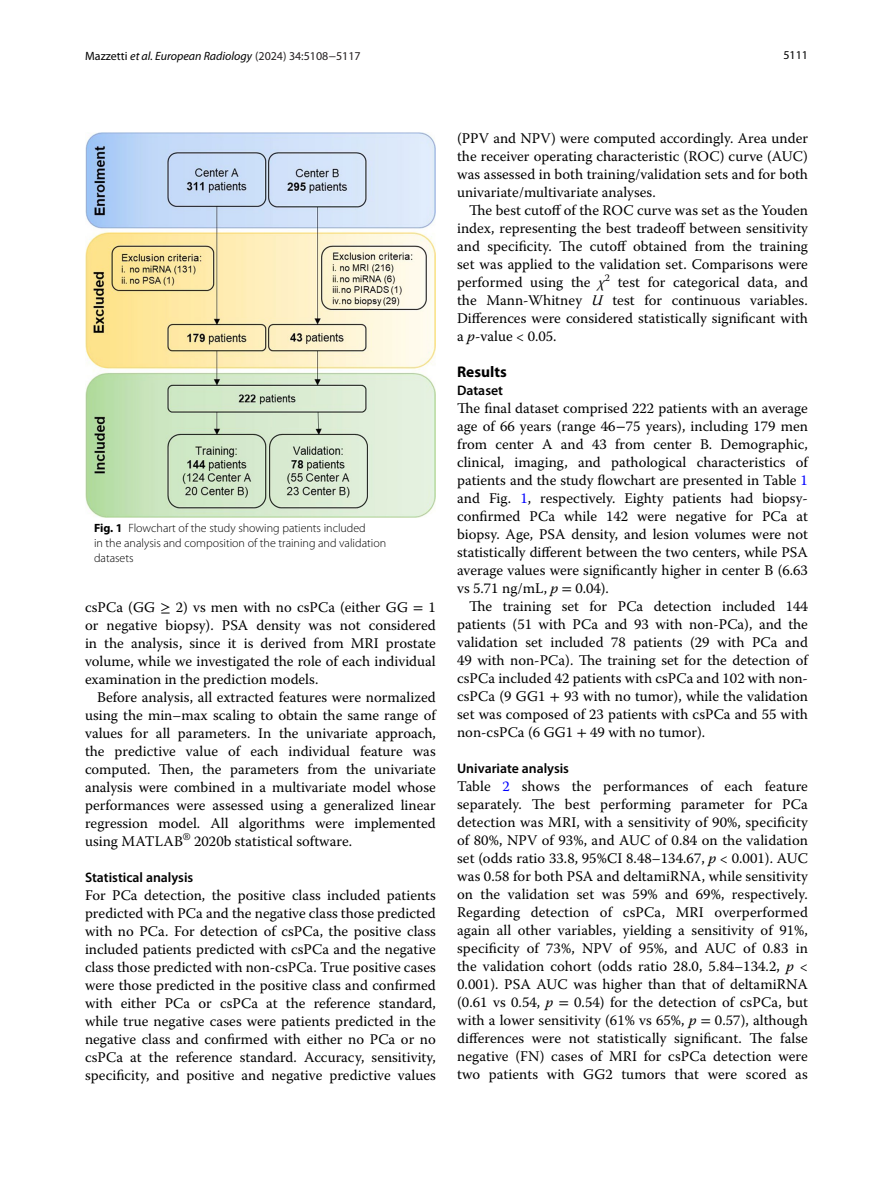
<style>
.page{position:relative;width:893px;height:1187px;background:#fff}
.page>*{position:absolute;margin:0;border:0;box-sizing:border-box;transform-origin:0 0}
.t1{font:700 15.45px "Myriad Pro";color:#000}
.t2{font:14.7px/18px "Warnock Pro";color:#000;text-align:justify}
.t3{font:600 13.8px "Myriad Pro";color:#000}
.t4{font:300 12px/15px "Myriad Pro";color:#000}
.t5{font:italic 12px "Myriad Pro";color:#000}
.t6{font:12px "Myriad Pro Regular 3";color:#000}
.s1{font-family:"Myriad Pro Regular 2";font-style:normal}
.s2{font-style:normal;color:#231f20}
.s3{font-weight:700}
.s4{font-family:"STIX"}
.s5{font-style:italic}
.s6{color:#00f}
</style>
<div class="page">
<img style="left:86px;top:133px;width:349px;height:384px">
<p class="t5" style="left:85px;top:48px;width:277px"><span class="s1">Mazzetti</span> et al. European Radiology <span class="s2">(2024) 34:5108-5117</span></p>
<p class="t6" style="left:783px;top:47px;width:26px">5111</p>
<p class="t4" style="left:94px;top:521px;width:294px"><span class="s3">Fig. 1</span> Flowchart of the study showing patients included<br>in the analysis and composition of the training and validation datasets</p>
<p class="t2" style="left:85px;top:597px;width:352px">csPCa (GG <span class="s4">≥</span> 2) vs men with no csPCa (either GG <span class="s4">=</span> 1 or negative biopsy). PSA density was not considered in the analysis, since it is derived from MRI prostate volume, while we investigated the role of each individual examination in the prediction models.</p>
<p class="t2" style="left:85px;top:687px;width:352px;text-indent:12px">Before analysis, all extracted features were normalized using the min–max scaling to obtain the same range of values for all parameters. In the univariate approach, the predictive value of each individual feature was computed. Then, the parameters from the univariate analysis were combined in a multivariate model whose performances were assessed using a generalized linear regression model. All algorithms were implemented using MATLAB<sup>®</sup> 2020b statistical software.</p>
<p class="t3" style="left:85px;top:868px;width:110px">Statistical analysis</p>
<p class="t2" style="left:85px;top:885px;width:352px">For PCa detection, the positive class included patients predicted with PCa and the negative class those predicted with no PCa. For detection of csPCa, the positive class included patients predicted with csPCa and the negative class those predicted with non-csPCa. True positive cases were those predicted in the positive class and confirmed with either PCa or csPCa at the reference standard, while true negative cases were patients predicted in the negative class and confirmed with either no PCa or no csPCa at the reference standard. Accuracy, sensitivity, specificity, and positive and negative predictive values</p>
<p class="t2" style="left:457px;top:128px;width:352px">(PPV and NPV) were computed accordingly. Area under the receiver operating characteristic (ROC) curve (AUC) was assessed in both training/validation sets and for both univariate/multivariate analyses.</p>
<p class="t2" style="left:457px;top:200px;width:352px;text-indent:12px">The best cutoff of the ROC curve was set as the Youden index, representing the best tradeoff between sensitivity and specificity. The cutoff obtained from the training set was applied to the validation set. Comparisons were performed using the <span class="s5">χ</span><sup>2</sup> test for categorical data, and the Mann-Whitney <span class="s5">U</span> test for continuous variables.<br>Differences were considered statistically significant with a <span class="s5">p</span>-value &lt; 0.05.</p>
<p class="t1" style="left:457px;top:361px;width:51px">Results</p>
<p class="t3" style="left:457px;top:381px;width:47px">Dataset</p>
<p class="t2" style="left:457px;top:398px;width:352px">The final dataset comprised 222 patients with an average age of 66 years (range 46<span class="s4">−</span>75 years), including 179 men from center A and 43 from center B. Demographic, clinical, imaging, and pathological characteristics of patients and the study flowchart are presented in Table <span class="s6">1 </span>and Fig. <span class="s6">1</span>, respectively. Eighty patients had biopsy&shy;confirmed PCa while 142 were negative for PCa at biopsy. Age, PSA density, and lesion volumes were not statistically different between the two centers, while PSA average values were significantly higher in center B (6.63 vs 5.71 ng/mL, <span class="s5">p</span> <span class="s4">=</span> 0.04).</p>
<p class="t2" style="left:457px;top:596px;width:352px;text-indent:12px">The training set for PCa detection included 144 patients (51 with PCa and 93 with non-PCa), and the validation set included 78 patients (29 with PCa and 49 with non-PCa). The training set for the detection of csPCa included 42 patients with csPCa and 102 with non&shy;csPCa (9 GG1 <span class="s4">+</span> 93 with no tumor), while the validation set was composed of 23 patients with csPCa and 55 with non-csPCa (6 GG1 <span class="s4">+</span> 49 with no tumor).</p>
<p class="t3" style="left:457px;top:759px;width:113px">Univariate analysis</p>
<p class="t2" style="left:457px;top:776px;width:352px">Table <span class="s6">2</span> shows the performances of each feature separately. The best performing parameter for PCa detection was MRI, with a sensitivity of 90%, specificity of 80%, NPV of 93%, and AUC of 0.84 on the validation set (odds ratio 33.8, 95%CI 8.48–134.67, <span class="s5">p</span> &lt; 0.001). AUC was 0.58 for both PSA and deltamiRNA, while sensitivity on the validation set was 59% and 69%, respectively.<br>Regarding detection of csPCa, MRI overperformed again all other variables, yielding a sensitivity of 91%, specificity of 73%, NPV of 95%, and AUC of 0.83 in the validation cohort (odds ratio 28.0, 5.84–134.2, <span class="s5">p</span> &lt; 0.001). PSA AUC was higher than that of deltamiRNA (0.61 vs 0.54, <span class="s5">p</span> <span class="s4">=</span> 0.54) for the detection of csPCa, but with a lower sensitivity (61% vs 65%, <span class="s5">p</span> <span class="s4">=</span> 0.57), although differences were not statistically significant. The false negative (FN) cases of MRI for csPCa detection were two patients with GG2 tumors that were scored as</p>
</div>
